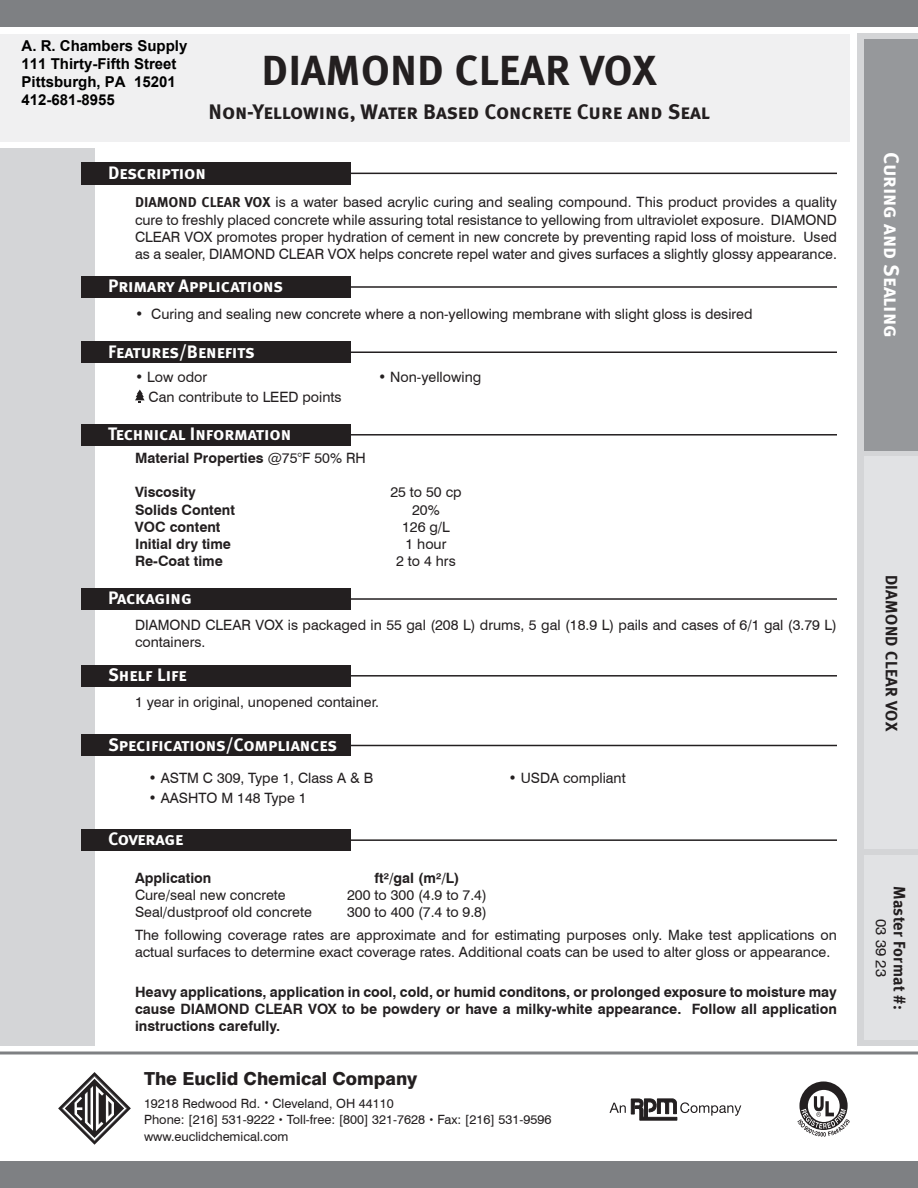
<style>
.page{position:relative;width:918px;height:1188px;background:#fff}
.page>*{position:absolute;margin:0;border:0;box-sizing:border-box;transform-origin:0 0}
.Heading_1{font:42px "Meta Bold LF Caps";color:#231f20}
.Heading_2{font:21px "Meta Bold Caps";color:#231f20}
.Heading_1-2{font:21px "Meta Bold LF Caps";color:#fff}
.SubHeading{font:18px "Meta Bold Caps";color:#fff}
.t1{font:800 18px "Swiss 721 BT";color:#231f20}
.SideBar_Subhead{font:700 16.5px "Meta";letter-spacing:.02em;color:#231f20}
.Side_Bar_Heading{font:700 16.5px "Meta";letter-spacing:.015em;color:#231f20}
.t2{font:700 15px/18px "Arial";color:#000}
.Side_Bar_Heading-2{font:15px "Swiss 721 BT";color:#231f20}
.Body_Copy{font:14.25px/17.2px "Swiss 721 BT";color:#231f20}
.Leader_List{font:700 14.25px/17.2px "Swiss 721 BT";color:#231f20;text-align:justify}
.Bullet_Copy{font:14.25px "Swiss 721 BT";color:#231f20}
.Technical_Tabs{font:14.25px "Swiss 721 BT";color:#231f20}
.Technical_Tabs-2{font:700 14.25px "Swiss 721 BT";color:#231f20}
.t3{font:12.75px/16.5px "Swiss 721 BT";color:#231f20}
.s1{font-family:"Meta Bold Caps"}
.s2{font-weight:400}
.s3{font-size:9px}
</style>
<div class="page">
<div style="left:857px;top:34px;width:61px;height:1012px;background:#d4d5d7"></div>
<div style="left:864px;top:855px;width:54px;height:185px;background:#e1e2e4"></div>
<div style="left:864px;top:39px;width:54px;height:411px;background:#96989b"></div>
<div style="left:864px;top:457px;width:54px;height:392px;background:#e1e2e4"></div>
<div style="left:0;top:148px;width:94px;height:898px;background:#d4d5d7"></div>
<div style="left:0;top:34px;width:850px;height:108px;background:#f0f0f1"></div>
<div style="left:0;top:0;width:918px;height:27px;background:#7e8083"></div>
<div style="left:0;top:1161px;width:918px;height:27px;background:#7e8083"></div>
<hr style="left:0;top:1052px;width:918px;height:2px;background:#7e8083">
<div style="left:799px;top:1082px;width:49px;height:48px;background:#231f20;border-radius:50%"></div>
<div style="left:808px;top:1090px;width:32px;height:32px;background:#fff;border-radius:50%"></div>
<svg style="left:797px;top:1096px;width:53px;height:41px"></svg>
<svg style="left:609px;top:1098px;width:132px;height:23px"></svg>
<svg style="left:58px;top:1072px;width:73px;height:73px"></svg>
<div style="left:81px;top:665px;width:270px;height:22px;background:#231f20"></div>
<hr style="left:340px;top:675px;width:497px;height:2px;background:#231f20">
<div style="left:81px;top:162px;width:270px;height:23px;background:#231f20"></div>
<hr style="left:340px;top:173px;width:497px;height:1px;background:#231f20">
<div style="left:81px;top:588px;width:270px;height:22px;background:#231f20"></div>
<hr style="left:340px;top:598px;width:497px;height:2px;background:#231f20">
<div style="left:81px;top:341px;width:270px;height:22px;background:#231f20"></div>
<hr style="left:340px;top:351px;width:497px;height:2px;background:#231f20">
<svg style="left:135px;top:390px;width:10px;height:12px"></svg>
<div style="left:81px;top:424px;width:270px;height:22px;background:#231f20"></div>
<hr style="left:340px;top:434px;width:497px;height:2px;background:#231f20">
<div style="left:81px;top:276px;width:270px;height:22px;background:#231f20"></div>
<hr style="left:340px;top:286px;width:497px;height:2px;background:#231f20">
<div style="left:81px;top:735px;width:270px;height:21px;background:#231f20"></div>
<hr style="left:340px;top:745px;width:497px;height:1px;background:#231f20">
<div style="left:81px;top:829px;width:270px;height:22px;background:#231f20"></div>
<hr style="left:340px;top:839px;width:497px;height:2px;background:#231f20">
<p class="t2" style="left:22px;top:37px;width:167px">A. R. Chambers Supply<br>111 Thirty-Fifth Street<br>Pittsburgh, PA 15201<br>412-681-8955</p>
<p class="Heading_1" style="left:262px;top:45px;width:396px">DIAMOND CLEAR VOX</p>
<p class="Heading_2" style="left:209px;top:99px;width:503px">Non-Yellowing, Water Based Concrete Cure and Seal</p>
<p class="SubHeading" style="left:108px;top:162px;width:99px">Description</p>
<p class="Body_Copy" style="left:135px;top:194px;width:703px;text-align:justify"><span class="s1">DIAMOND CLEAR VOX</span> is a water based acrylic curing and sealing compound. This product provides a quality cure to freshly placed concrete while assuring total resistance to yellowing from ultraviolet exposure. DIAMOND CLEAR VOX promotes proper hydration of cement in new concrete by preventing rapid loss of moisture. Used as a sealer, DIAMOND CLEAR VOX helps concrete repel water and gives surfaces a slightly glossy appearance.</p>
<p class="SubHeading" style="left:108px;top:276px;width:177px">Primary Applications</p>
<p class="Bullet_Copy" style="left:135px;top:306px;width:619px">• Curing and sealing new concrete where a non-yellowing membrane with slight gloss is desired</p>
<p class="SubHeading" style="left:108px;top:341px;width:148px">Features/Benefits</p>
<p class="Bullet_Copy" style="left:135px;top:369px;width:74px">• Low odor</p>
<p class="Bullet_Copy" style="left:378px;top:369px;width:105px">• Non-yellowing</p>
<p class="Bullet_Copy" style="left:149px;top:389px;width:195px">Can contribute to LEED points</p>
<p class="SubHeading" style="left:108px;top:423px;width:185px">Technical Information</p>
<p class="Technical_Tabs-2" style="left:135px;top:449px;width:232px">Material Properties <span class="s2">@75°F 50% RH</span></p>
<p class="Technical_Tabs-2" style="left:135px;top:484px;width:62px">Viscosity</p>
<p class="Technical_Tabs" style="left:390px;top:484px;width:73px">25 to 50 cp</p>
<p class="Technical_Tabs-2" style="left:135px;top:501px;width:102px">Solids Content</p>
<p class="Technical_Tabs" style="left:412px;top:501px;width:29px">20%</p>
<p class="Technical_Tabs-2" style="left:135px;top:518px;width:87px">VOC content</p>
<p class="Technical_Tabs" style="left:402px;top:518px;width:49px">126 g/L</p>
<p class="Technical_Tabs-2" style="left:135px;top:535px;width:98px">Initial dry time</p>
<p class="Technical_Tabs" style="left:406px;top:535px;width:42px">1 hour</p>
<p class="Technical_Tabs-2" style="left:135px;top:553px;width:89px">Re-Coat time</p>
<p class="Technical_Tabs" style="left:396px;top:553px;width:61px">2 to 4 hrs</p>
<p class="SubHeading" style="left:108px;top:587px;width:85px">Packaging</p>
<p class="Body_Copy" style="left:135px;top:616px;width:703px">DIAMOND CLEAR VOX is packaged in 55 gal (208 L) drums, 5 gal (18.9 L) pails and cases of 6/1 gal (3.79 L) containers.</p>
<p class="SubHeading" style="left:108px;top:664px;width:80px">Shelf Life</p>
<p class="Body_Copy" style="left:135px;top:693px;width:246px">1 year in original, unopened container.</p>
<p class="SubHeading" style="left:108px;top:734px;width:231px">Specifications/Compliances</p>
<p class="Bullet_Copy" style="left:148px;top:769px;width:226px">• ASTM C 309, Type 1, Class A &amp; B</p>
<p class="Bullet_Copy" style="left:148px;top:789px;width:160px">• AASHTO M 148 Type 1</p>
<p class="Bullet_Copy" style="left:508px;top:769px;width:119px">• USDA compliant</p>
<p class="SubHeading" style="left:108px;top:829px;width:77px">Coverage</p>
<p class="Technical_Tabs-2" style="left:135px;top:869px;width:78px">Application</p>
<p class="Technical_Tabs-2" style="left:375px;top:869px;width:86px">ft²/gal (m²/L)</p>
<p class="Technical_Tabs" style="left:135px;top:886px;width:152px">Cure/seal new concrete</p>
<p class="Technical_Tabs" style="left:347px;top:886px;width:141px">200 to 300 (4.9 to 7.4)</p>
<p class="Technical_Tabs" style="left:135px;top:903px;width:178px">Seal/dustproof old concrete</p>
<p class="Technical_Tabs" style="left:347px;top:903px;width:141px">300 to 400 (7.4 to 9.8)</p>
<p class="Body_Copy" style="left:135px;top:926px;width:703px">The following coverage rates are approximate and for estimating purposes only. Make test applications on actual surfaces to determine exact coverage rates. Additional coats can be used to alter gloss or appearance.</p>
<p class="Leader_List" style="left:135px;top:983px;width:704px">Heavy applications, application in cool, cold, or humid conditons, or prolonged exposure to moisture may cause DIAMOND CLEAR VOX to be powdery or have a milky-white appearance. Follow all application instructions carefully.</p>
<p class="t1" style="left:144px;top:1068px;width:275px">The Euclid Chemical Company</p>
<p class="t3" style="left:144px;top:1095px;width:409px">19218 Redwood Rd. <span class="s3">•</span> Cleveland, OH 44110<br>Phone: [216] 531-9222 <span class="s3">•</span> Toll-free: [800] 321-7628 <span class="s3">•</span> Fax: [216] 531-9596</p>
<p class="t3" style="left:144px;top:1128px;width:146px">www.euclidchemical.com</p>
<p class="Heading_1-2" style="left:904px;top:152px;width:187px;rotate:90deg">Curing and Sealing</p>
<p class="SideBar_Subhead" style="left:901px;top:575px;width:158px;rotate:90deg">DIAMOND CLEAR VOX</p>
<p class="Side_Bar_Heading" style="left:909px;top:886px;width:125px;rotate:90deg">Master Format #:</p>
<p class="Side_Bar_Heading-2" style="left:890px;top:919px;width:59px;rotate:90deg">03 39 23</p>
</div>
